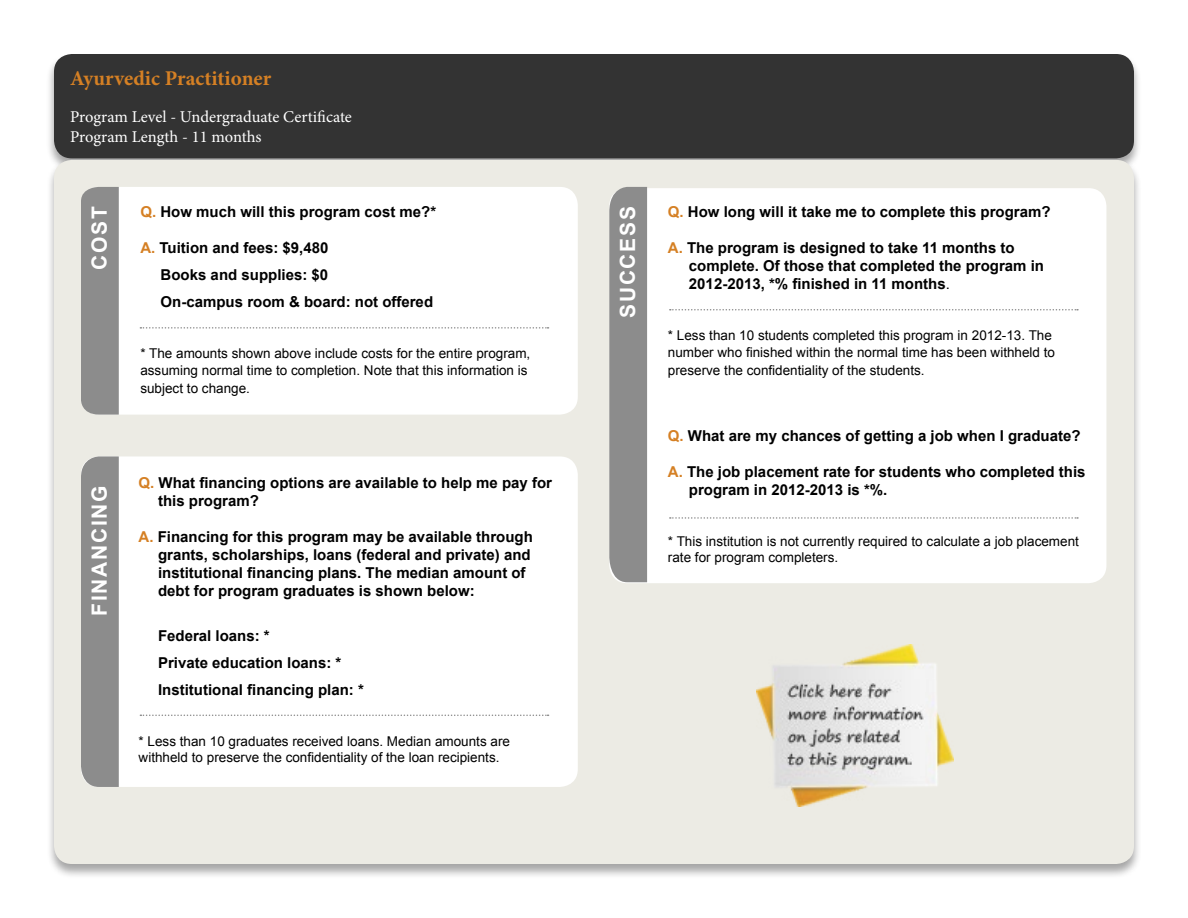
<style>
.page{position:relative;width:1188px;height:918px;background:#fff}
.page>*{position:absolute;margin:0;border:0;box-sizing:border-box;transform-origin:0 0}
.t1{font:700 21px "Minion Pro";color:#d58024}
.t2{font:700 21px "Arial";letter-spacing:.08em;color:#fff}
.t3{font:16.5px/19.8px "Minion Pro";color:#fff}
.t4{font:700 15px/18px "Arial";color:#000}
.t5{font:13.5px/16.2px "Arial";color:#000}
.s1{color:#d58024}
.s2{font-weight:400}
</style>
<div class="page">
<div style="left:47px;top:53px;width:1095px;height:120px;background:#000;opacity:.35"></div>
<div style="left:54px;top:54px;width:1080px;height:104px;background:#333;border-radius:18px"></div>
<div style="left:46px;top:159px;width:1096px;height:720px;background:#000;opacity:.35"></div>
<div style="left:54px;top:160px;width:1080px;height:704px;background:#ecebe4;border-radius:18px"></div>
<div style="left:81px;top:187px;width:497px;height:228px;background:#fff;border-radius:18px"></div>
<div style="left:81px;top:187px;width:38px;height:228px;background:#8c8c8c"></div>
<svg style="left:140px;top:327px;width:409px;height:2px"></svg>
<div style="left:81px;top:456px;width:497px;height:331px;background:#fff;border-radius:18px"></div>
<div style="left:81px;top:456px;width:38px;height:331px;background:#8c8c8c"></div>
<svg style="left:140px;top:715px;width:409px;height:1px"></svg>
<img style="left:757px;top:645px;width:196px;height:162px">
<div style="left:609px;top:188px;width:497px;height:395px;background:#fff;border-radius:18px"></div>
<div style="left:609px;top:187px;width:38px;height:395px;background:#8c8c8c"></div>
<svg style="left:670px;top:309px;width:408px;height:1px"></svg>
<svg style="left:670px;top:517px;width:408px;height:2px"></svg>
<h1 class="t1" style="left:70px;top:64px;width:203px">Ayurvedic Practitioner</h1>
<p class="t3" style="left:70px;top:107px;width:283px">Program Level - Undergraduate Certificate<br>Program Length - 11 months</p>
<h1 class="t2" style="left:85px;top:270px;width:65px;rotate:-90deg">COST</h1>
<p class="t4" style="left:140px;top:204px;width:297px"><span class="s1">Q.</span> How much will this program cost me?*</p>
<p class="t4" style="left:161px;top:235px;width:274px;line-height:27px;text-indent:-20px"><span class="s1">A.</span> Tuition and fees: $9,480<br>Books and supplies: $0<br>On-campus room &amp; board: not offered</p>
<p class="t5" style="left:140px;top:346px;width:391px">* The amounts shown above include costs for the entire program, assuming normal time to completion. Note that this information is</p>
<p class="t5" style="left:140px;top:380px;width:111px">subject to change.</p>
<h1 class="t2" style="left:85px;top:616px;width:132px;rotate:-90deg">FINANCING</h1>
<p class="t4" style="left:158px;top:474px;width:395px;text-indent:-20px"><span class="s1">Q.</span> What financing options are available to help me pay for this program?</p>
<p class="t4" style="left:158px;top:528px;width:376px;text-indent:-20px"><span class="s1">A.</span> Financing for this program may be available through grants, scholarships, loans (federal and private) and institutional financing plans. The median amount of debt for program graduates is shown below:</p>
<p class="t4" style="left:158px;top:622px;width:207px;line-height:27px">Federal loans: *<br>Private education loans: *<br>Institutional financing plan: *</p>
<p class="t5" style="left:139px;top:733px;width:373px">* Less than 10 graduates received loans. Median amounts are withheld to preserve the confidentiality of the loan recipients.</p>
<h1 class="t2" style="left:614px;top:318px;width:113px;rotate:-90deg">SUCCESS</h1>
<p class="t4" style="left:668px;top:204px;width:384px"><span class="s1">Q.</span> How long will it take me to complete this program?</p>
<p class="t4" style="left:689px;top:240px;width:357px;text-indent:-21px"><span class="s1">A.</span> The program is designed to take 11 months to complete. Of those that completed the program in<br>2012-2013, *% finished in 11 months<span class="s2">.</span></p>
<p class="t5" style="left:668px;top:328px;width:389px">* Less than 10 students completed this program in 2012-13. The number who finished within the normal time has been withheld to</p>
<p class="t5" style="left:668px;top:362px;width:258px">preserve the confidentiality of the students.</p>
<p class="t4" style="left:668px;top:427px;width:414px"><span class="s1">Q.</span> What are my chances of getting a job when I graduate?</p>
<p class="t4" style="left:689px;top:463px;width:398px;text-indent:-21px"><span class="s1">A.</span> The job placement rate for students who completed this program in 2012-2013 is *%.</p>
<p class="t5" style="left:668px;top:533px;width:412px">* This institution is not currently required to calculate a job placement rate for program completers.</p>
</div>
